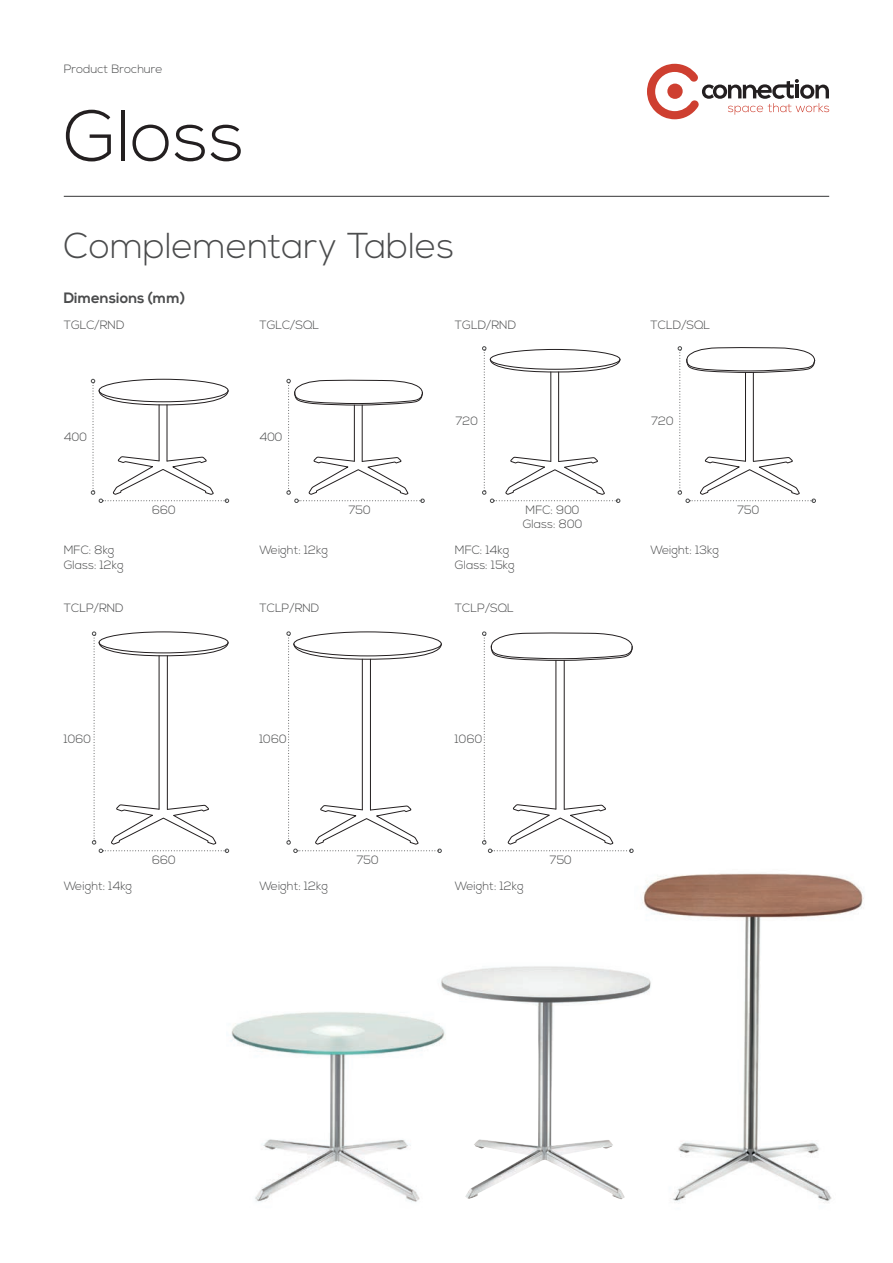
<style>
.page{position:relative;width:893px;height:1263px;background:#fff}
.page>*{position:absolute;margin:0;border:0;box-sizing:border-box;transform-origin:0 0}
.t1{font:300 72px "Nexa";color:#231f20}
.t2{font:300 36px "Nexa";color:#4b4c4d}
.t3{font:700 15px "Nexa";color:#4b4c4d}
.t4{font:300 12px/14.4px "Nexa";color:#4b4c4d}
</style>
<div class="page">
<hr style="left:64px;top:196px;width:765px;height:1px;background:#4b4c4d">
<svg style="left:647px;top:64px;width:182px;height:55px"></svg>
<img style="left:641px;top:873px;width:223px;height:330px">
<svg style="left:286px;top:379px;width:139px;height:124px"></svg>
<svg style="left:91px;top:379px;width:138px;height:124px"></svg>
<svg style="left:482px;top:346px;width:138px;height:157px"></svg>
<svg style="left:678px;top:346px;width:138px;height:157px"></svg>
<svg style="left:92px;top:631px;width:137px;height:222px"></svg>
<svg style="left:286px;top:631px;width:156px;height:222px"></svg>
<svg style="left:482px;top:631px;width:152px;height:222px"></svg>
<img style="left:231px;top:1012px;width:206px;height:190px">
<img style="left:437px;top:962px;width:216px;height:237px">
<p class="t4" style="left:64px;top:62px;width:100px">Product Brochure</p>
<h1 class="t1" style="left:64px;top:95px;width:182px">Gloss</h1>
<h2 class="t2" style="left:64px;top:225px;width:392px">Complementary Tables</h2>
<p class="t3" style="left:64px;top:289px;width:123px">Dimensions (mm)</p>
<p class="t4" style="left:64px;top:318px;width:62px">TGLC/RND</p>
<p class="t4" style="left:259px;top:318px;width:61px">TGLC/SQL</p>
<p class="t4" style="left:64px;top:430px;width:24px">400</p>
<p class="t4" style="left:260px;top:430px;width:24px">400</p>
<p class="t4" style="left:152px;top:503px;width:25px">660</p>
<p class="t4" style="left:64px;top:543px;width:61px">MFC: 8kg<br>Glass: 12kg</p>
<p class="t4" style="left:259px;top:543px;width:70px">Weight: 12kg</p>
<p class="t4" style="left:64px;top:601px;width:62px">TCLP/RND</p>
<p class="t4" style="left:259px;top:601px;width:62px">TCLP/RND</p>
<p class="t4" style="left:348px;top:503px;width:24px">750</p>
<p class="t4" style="left:455px;top:318px;width:63px">TGLD/RND</p>
<p class="t4" style="left:651px;top:318px;width:61px">TCLD/SQL</p>
<p class="t4" style="left:455px;top:414px;width:24px">720</p>
<p class="t4" style="left:651px;top:414px;width:24px">720</p>
<p class="t4" style="left:523px;top:503px;width:61px">MFC: 900<br>Glass: 800</p>
<p class="t4" style="left:737px;top:503px;width:24px">750</p>
<p class="t4" style="left:455px;top:543px;width:56px">MFC: 14kg</p>
<p class="t4" style="left:651px;top:543px;width:70px">Weight: 13kg</p>
<p class="t4" style="left:455px;top:558px;width:61px">Glass: 15kg</p>
<p class="t4" style="left:455px;top:601px;width:60px">TCLP/SQL</p>
<p class="t4" style="left:64px;top:732px;width:29px">1060</p>
<p class="t4" style="left:259px;top:732px;width:29px">1060</p>
<p class="t4" style="left:455px;top:732px;width:29px">1060</p>
<p class="t4" style="left:152px;top:853px;width:25px">660</p>
<p class="t4" style="left:356px;top:853px;width:24px">750</p>
<p class="t4" style="left:550px;top:853px;width:24px">750</p>
<p class="t4" style="left:64px;top:879px;width:70px">Weight: 14kg</p>
<p class="t4" style="left:259px;top:879px;width:70px">Weight: 12kg</p>
<p class="t4" style="left:455px;top:879px;width:70px">Weight: 12kg</p>
</div>
